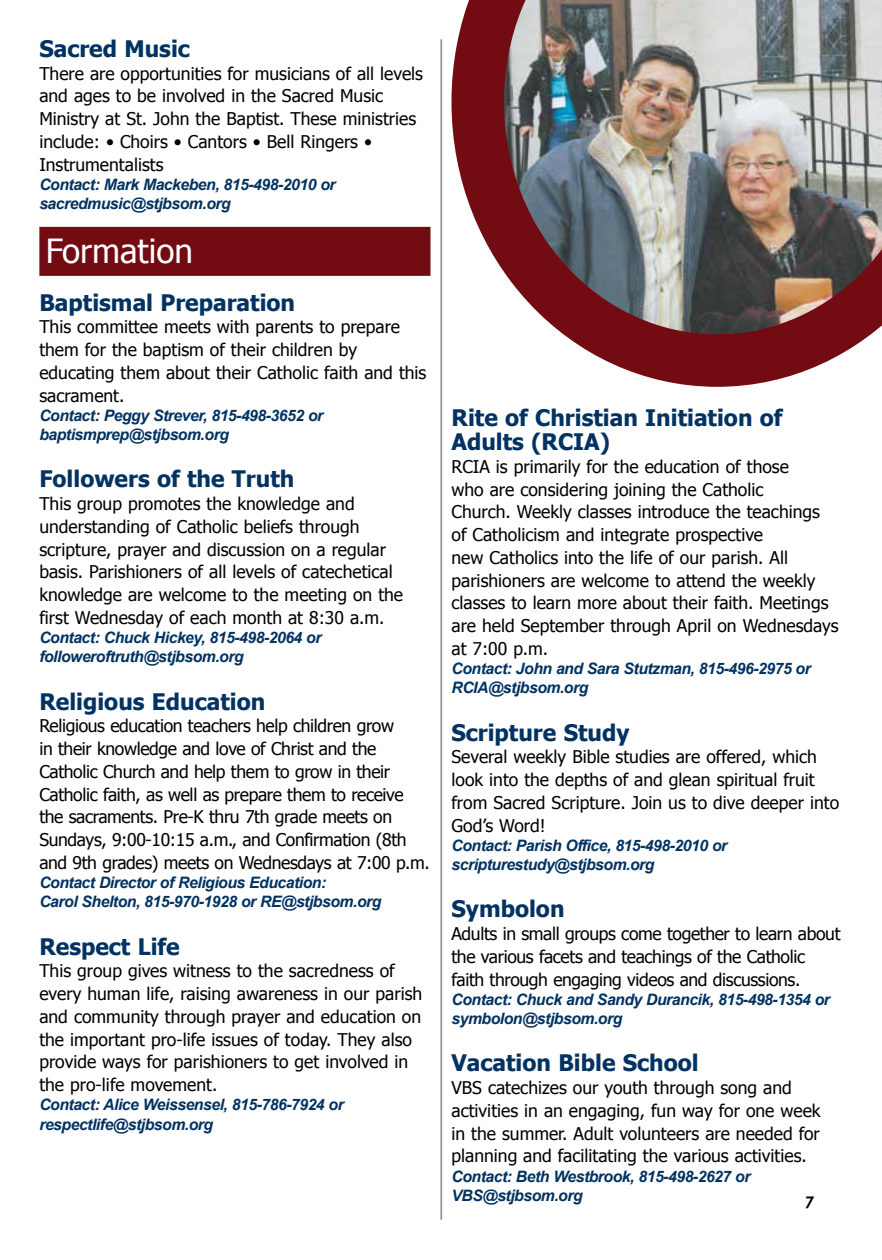
<style>
.page{position:relative;width:882px;height:1260px;background:#fff}
.page>*{position:absolute;margin:0;border:0;box-sizing:border-box;transform-origin:0 0}
.t1{font:33.25px "Tahoma";color:#fff}
.t2{font:700 22.75px/24.5px "Tahoma";color:#003262}
.t3{font:17.5px/22.8px "Tahoma";color:#000}
.t4{font:17.5px/22.8px "Tahoma";letter-spacing:-.02em;color:#000}
.t5{font:700 17.5px "Paddington";color:#000}
.t6{font:italic 700 15.75px/19.2px "Arial";letter-spacing:-.03em;color:#003262}
</style>
<div class="page">
<hr style="left:440px;top:39px;width:2px;height:1181px;background:#939598">
<div style="left:39px;top:227px;width:391px;height:49px;background:#730b12"></div>
<img style="left:451px;top:0;width:431px;height:387px">
<h2 class="t2" style="left:39px;top:35px;width:152px">Sacred Music</h2>
<p class="t3" style="left:39px;top:61px;width:385px">There are opportunities for musicians of all levels and ages to be involved in the Sacred Music Ministry at St. John the Baptist. These ministries include: • Choirs • Cantors • Bell Ringers • Instrumentalists</p>
<p class="t6" style="left:39px;top:175px;width:298px">Contact: Mark Mackeben, 815-498-2010 or sacredmusic@stjbsom.org</p>
<h1 class="t1" style="left:46px;top:229px;width:149px">Formation</h1>
<h2 class="t2" style="left:39px;top:289px;width:257px">Baptismal Preparation</h2>
<p class="t3" style="left:39px;top:315px;width:389px">This committee meets with parents to prepare them for the baptism of their children by educating them about their Catholic faith and this sacrament.</p>
<p class="t6" style="left:39px;top:406px;width:286px">Contact: Peggy Strever, 815-498-3652 or baptismprep@stjbsom.org</p>
<h2 class="t2" style="left:39px;top:465px;width:256px">Followers of the Truth</h2>
<p class="t3" style="left:39px;top:491px;width:365px">This group promotes the knowledge and understanding of Catholic beliefs through scripture, prayer and discussion on a regular basis. Parishioners of all levels of catechetical knowledge are welcome to the meeting on the first Wednesday of each month at 8:30 a.m.</p>
<p class="t6" style="left:39px;top:628px;width:284px">Contact: Chuck Hickey, 815-498-2064 or followeroftruth@stjbsom.org</p>
<h2 class="t2" style="left:39px;top:688px;width:227px">Religious Education</h2>
<p class="t4" style="left:39px;top:714px;width:392px">Religious education teachers help children grow<br>in their knowledge and love of Christ and the Catholic Church and help them to grow in their Catholic faith, as well as prepare them to receive the sacraments. Pre-K thru 7th grade meets on Sundays, 9:00-10:15 a.m., and Confirmation (8th and 9th grades) meets on Wednesdays at 7:00 p.m.</p>
<p class="t6" style="left:39px;top:873px;width:344px">Contact Director of Religious Education:<br>Carol Shelton, 815-970-1928 or RE@stjbsom.org</p>
<h2 class="t2" style="left:39px;top:933px;width:142px">Respect Life</h2>
<p class="t3" style="left:39px;top:959px;width:384px">This group gives witness to the sacredness of every human life, raising awareness in our parish and community through prayer and education on the important pro-life issues of today. They also provide ways for parishioners to get involved in the pro-life movement.</p>
<p class="t6" style="left:39px;top:1096px;width:306px">Contact: Alice Weissensel, 815-786-7924 or respectlife@stjbsom.org</p>
<h2 class="t2" style="left:452px;top:404px;width:333px">Rite of Christian Initiation of<br>Adults (RCIA)</h2>
<p class="t3" style="left:452px;top:454px;width:389px">RCIA is primarily for the education of those<br>who are considering joining the Catholic<br>Church. Weekly classes introduce the teachings of Catholicism and integrate prospective<br>new Catholics into the life of our parish. All parishioners are welcome to attend the weekly classes to learn more about their faith. Meetings are held September through April on Wednesdays at 7:00 p.m.</p>
<p class="t6" style="left:452px;top:660px;width:361px">Contact: John and Sara Stutzman, 815-496-2975 or<br>RCIA@stjbsom.org</p>
<h2 class="t2" style="left:452px;top:719px;width:180px">Scripture Study</h2>
<p class="t3" style="left:452px;top:745px;width:389px">Several weekly Bible studies are offered, which look into the depths of and glean spiritual fruit from Sacred Scripture. Join us to dive deeper into God’s Word!</p>
<p class="t6" style="left:452px;top:836px;width:277px">Contact: Parish Office, 815-498-2010 or scripturestudy@stjbsom.org</p>
<h2 class="t2" style="left:452px;top:896px;width:115px">Symbolon</h2>
<p class="t4" style="left:452px;top:922px;width:391px">Adults in small groups come together to learn about the various facets and teachings of the Catholic faith through engaging videos and discussions.</p>
<p class="t6" style="left:452px;top:990px;width:380px">Contact: Chuck and Sandy Durancik, 815-498-1354 or symbolon@stjbsom.org</p>
<h2 class="t2" style="left:452px;top:1050px;width:249px">Vacation Bible School</h2>
<p class="t3" style="left:452px;top:1076px;width:371px">VBS catechizes our youth through song and activities in an engaging, fun way for one week in the summer. Adult volunteers are needed for planning and facilitating the various activities.</p>
<p class="t6" style="left:452px;top:1167px;width:300px">Contact: Beth Westbrook, 815-498-2627 or<br>VBS@stjbsom.org</p>
<p class="t5" style="left:806px;top:1195px;width:11px">7</p>
</div>
